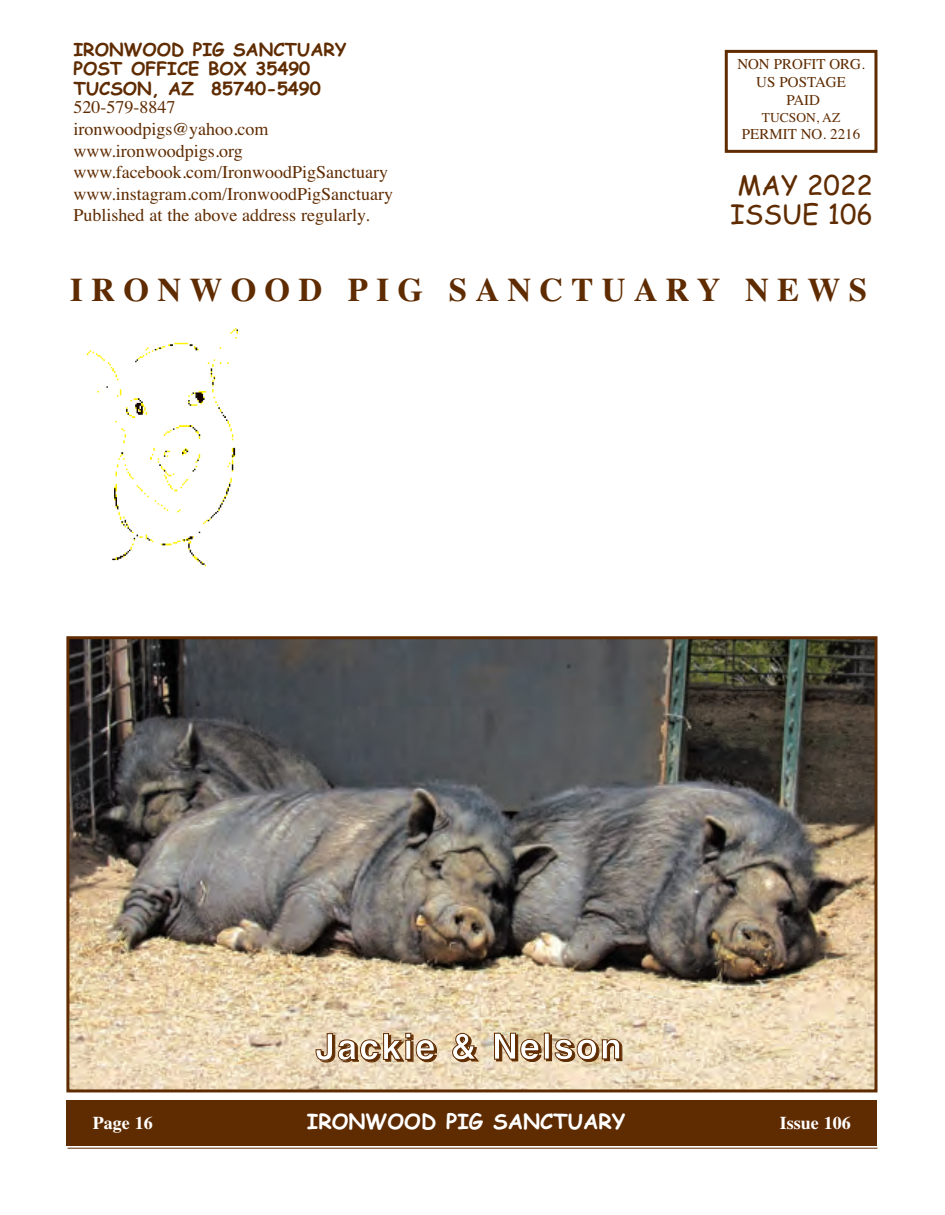
<style>
.page{position:relative;width:945px;height:1215px;background:#fff}
.page>*{position:absolute;margin:0;border:0;box-sizing:border-box;transform-origin:0 0}
.t1{font:700 36px "Helvetica";letter-spacing:.055em;color:#fff}
.t2{font:700 33px "Times";letter-spacing:.25em;color:#5f2b00}
.t3{font:27px/29.2px "Comic Sans MS";color:#5f2b00}
.t4{font:700 21px "Comic Sans MS";color:#fff}
.t5{font:18px/21.6px "Times";color:#5f2b00}
.t6{font:700 18px/19.4px "Comic Sans MS";color:#5f2b00}
.t7{font:700 18px "Times";color:#fff}
.t8{font:15px/18px "Times";color:#5f2b00;text-align:center}
.t9{font:13.5px "Times";color:#5f2b00}
</style>
<div class="page">
<img style="left:70px;top:640px;width:804px;height:448px">
<div style="left:66px;top:636px;width:812px;height:456px;border:3px solid #5f2b00"></div>
<div style="left:725px;top:50px;width:152px;height:103px;border:3px solid #5f2b00"></div>
<hr style="left:68px;top:1148px;width:810px;height:1px;background:#5f2b00">
<img style="left:86px;top:328px;width:152px;height:239px">
<div style="left:66px;top:1101px;width:810px;height:45px;background:#5f2b00"></div>
<svg style="left:316px;top:1033px;width:121px;height:29px;background:#bfa380"></svg>
<svg style="left:452px;top:1033px;width:27px;height:29px"></svg>
<svg style="left:494px;top:1033px;width:47px;height:29px"></svg>
<div style="left:546px;top:1035px;width:6px;height:26px;border:1px solid #5f2b00"></div>
<div style="left:544px;top:1033px;width:6px;height:26px;border:1px solid #5f2b00"></div>
<svg style="left:555px;top:1039px;width:67px;height:23px;background:#b49672"></svg>
<p class="t6" style="left:73px;top:42px;width:274px">IRONWOOD PIG SANCTUARY<br>POST OFFICE BOX 35490<br>TUCSON, AZ 85740-5490</p>
<p class="t5" style="left:73px;top:98px;width:321px">520-579-8847<br>ironwoodpigs@yahoo.com www.ironwoodpigs.org www.facebook.com/IronwoodPigSanctuary www.instagram.com/IronwoodPigSanctuary<br>Published at the above address regularly.</p>
<p class="t8" style="left:737px;top:56px;width:129px">NON PROFIT ORG.<br>US POSTAGE<br>PAID</p>
<p class="t9" style="left:762px;top:112px;width:80px">TUCSON, AZ</p>
<p class="t8" style="left:742px;top:126px;width:120px">PERMIT NO. 2216</p>
<h3 class="t3" style="left:730px;top:173px;width:144px">MAY 2022<br>ISSUE 106</h3>
<h2 class="t2" style="left:70px;top:278px;width:798px">IRONWOOD PIG SANCTUARY NEWS</h2>
<h1 class="t1" style="left:315px;top:1033px;width:308px">Jackie &amp; Nelson</h1>
<p class="t7" style="left:93px;top:1116px;width:61px">Page 16</p>
<p class="t4" style="left:307px;top:1112px;width:320px">IRONWOOD PIG SANCTUARY</p>
<p class="t7" style="left:780px;top:1116px;width:72px">Issue 106</p>
</div>
